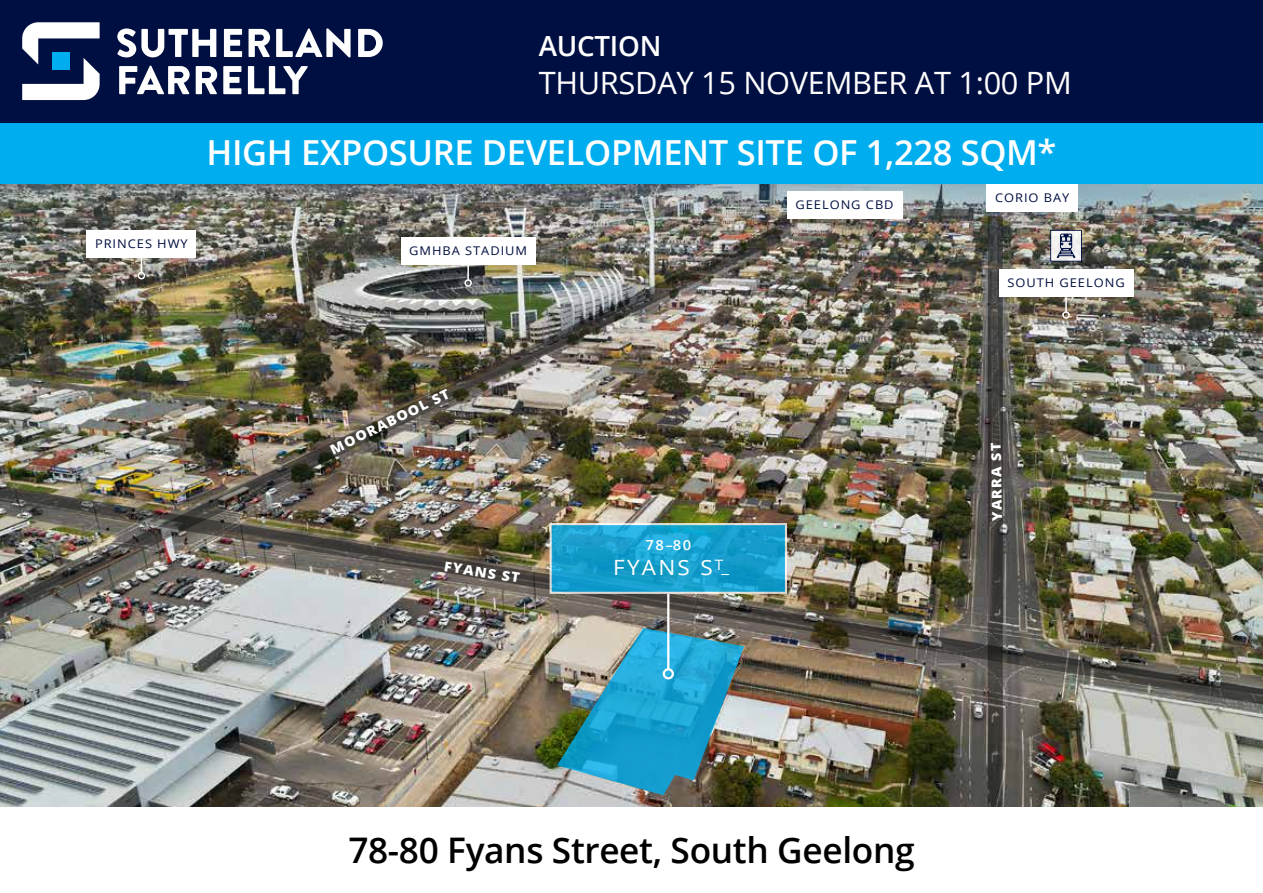
<style>
.page{position:relative;width:1263px;height:893px;background:#fff}
.page>*{position:absolute;margin:0;border:0;box-sizing:border-box;transform-origin:0 0}
.t1{font:600 35.25px "Open Sans";letter-spacing:-.01em;color:#000}
.t2{font:600 34.5px "Open Sans";letter-spacing:-.01em;color:#fff}
.t3{font:30.75px "Open Sans";letter-spacing:-.01em;color:#fff}
.t4{font:600 27.75px "Open Sans";letter-spacing:-.01em;color:#fff}
.t5{font:21px "Open Sans";letter-spacing:.1em;color:#fff;scale:1.07 1}
.t6{font:600 13.8px "Open Sans";color:#fff;scale:1.07 1}
.t7{font:800 13.5px "Open Sans";color:#fff;scale:1.07 1}
.t8{font:12px "Open Sans";letter-spacing:.075em;color:#000f41;scale:1.07 1}
</style>
<div class="page">
<div style="left:0;top:0;width:1263px;height:123px;background:#000f41"></div>
<svg style="left:22px;top:22px;width:78px;height:78px"></svg>
<svg style="left:117px;top:28px;width:99px;height:29px"></svg>
<svg style="left:224px;top:29px;width:18px;height:28px"></svg>
<svg style="left:249px;top:29px;width:21px;height:28px"></svg>
<svg style="left:276px;top:28px;width:75px;height:29px"></svg>
<svg style="left:358px;top:29px;width:25px;height:28px"></svg>
<svg style="left:119px;top:66px;width:71px;height:28px"></svg>
<svg style="left:196px;top:66px;width:21px;height:28px"></svg>
<svg style="left:223px;top:66px;width:18px;height:28px"></svg>
<svg style="left:248px;top:66px;width:60px;height:28px"></svg>
<div style="left:0;top:123px;width:1263px;height:61px;background:#00aeef"></div>
<img style="left:0;top:184px;width:1263px;height:622px">
<img style="left:786px;top:482px;width:477px;height:226px">
<img style="left:0;top:214px;width:786px;height:592px">
<svg style="left:987px;top:216px;width:16px;height:590px;background:#44423f"></svg>
<svg style="left:141px;top:257px;width:1px;height:15px"></svg>
<div style="left:138px;top:272px;width:7px;height:7px;border:2px solid #fff;border-radius:50%"></div>
<hr style="left:467px;top:253px;width:2px;height:27px;background:#fff">
<div style="left:464px;top:279px;width:8px;height:8px;border:2px solid #fff;border-radius:50%"></div>
<hr style="left:1065px;top:285px;width:2px;height:27px;background:#fff">
<div style="left:1062px;top:311px;width:8px;height:8px;border:2px solid #fff;border-radius:50%"></div>
<div style="left:986px;top:184px;width:92px;height:28px;background:#fff"></div>
<div style="left:787px;top:191px;width:115px;height:27px;background:#fff"></div>
<div style="left:87px;top:230px;width:109px;height:27px;background:#fff"></div>
<div style="left:401px;top:237px;width:135px;height:28px;background:#fff"></div>
<div style="left:998px;top:269px;width:135px;height:28px;background:#fff"></div>
<div style="left:1050px;top:230px;width:32px;height:32px;background:#f3f2f1;border:1px solid #000f41"></div>
<svg style="left:1056px;top:233px;width:20px;height:25px"></svg>
<img style="left:557px;top:628px;width:187px;height:167px">
<hr style="left:667px;top:594px;width:2px;height:75px;background:#fff">
<div style="left:663px;top:668px;width:11px;height:11px;border:2px solid #fff;border-radius:50%"></div>
<svg style="left:550px;top:523px;width:237px;height:71px;background:#26a4cf"></svg>
<p class="t8" style="left:95px;top:235px;width:88px">PRINCES HWY</p>
<h3 class="t4" style="left:539px;top:27px;width:124px">AUCTION</h3>
<h3 class="t3" style="left:539px;top:62px;width:535px">THURSDAY 15 NOVEMBER AT 1:00 PM</h3>
<h2 class="t2" style="left:206px;top:128px;width:852px">HIGH EXPOSURE DEVELOPMENT SITE OF 1,228 SQM*</h2>
<p class="t8" style="left:409px;top:242px;width:112px">GMHBA STADIUM</p>
<p class="t8" style="left:795px;top:196px;width:93px">GEELONG CBD</p>
<p class="t8" style="left:995px;top:189px;width:71px">CORIO BAY</p>
<p class="t8" style="left:1007px;top:274px;width:111px">SOUTH GEELONG</p>
<p class="t7" style="left:326px;top:441px;width:124px;rotate:-26deg">MOORABOOL ST</p>
<p class="t7" style="left:446px;top:556px;width:73px;rotate:9deg">FYANS ST</p>
<p class="t6" style="left:645px;top:536px;width:44px">78–80</p>
<h3 class="t5" style="left:613px;top:553px;width:104px">FYANS S<sup>T</sup></h3>
<p class="t7" style="left:987px;top:521px;width:75px;rotate:-91deg">YARRA ST</p>
<h1 class="t1" style="left:348px;top:826px;width:568px">78-80 Fyans Street, South Geelong</h1>
</div>
